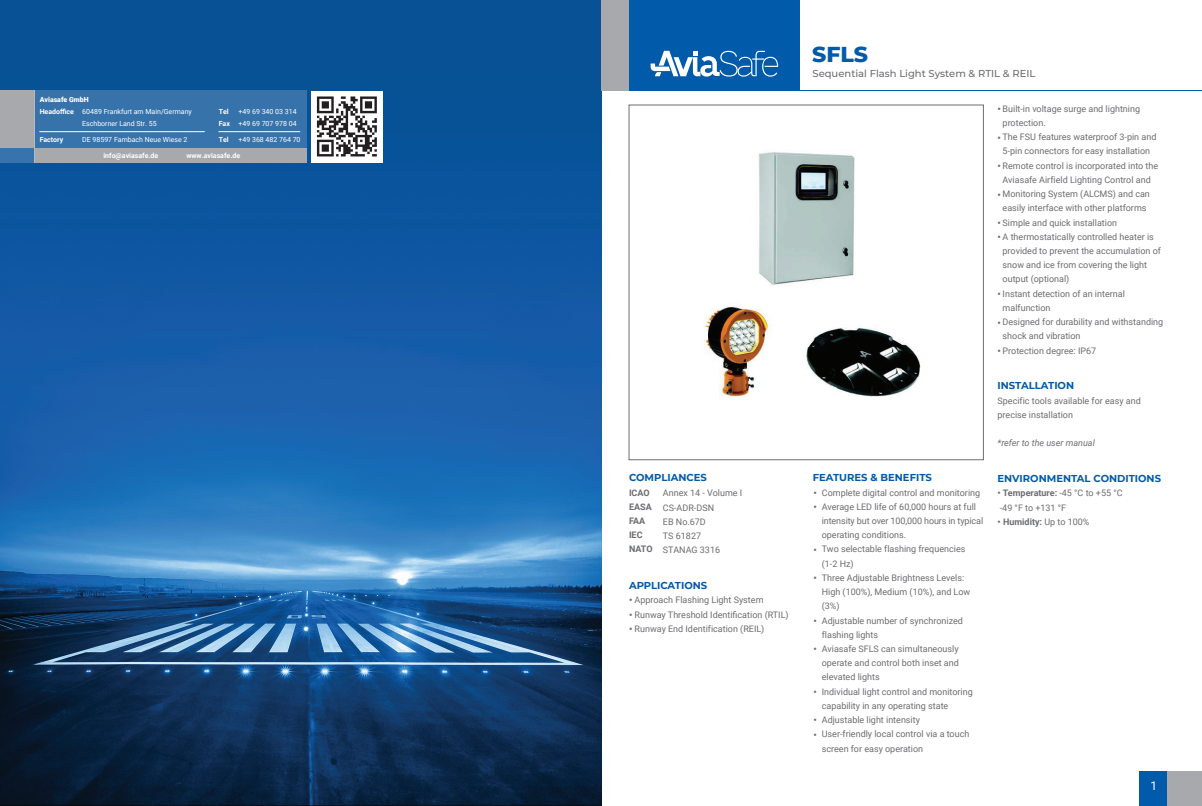
<style>
.page{position:relative;width:1202px;height:806px;background:#fff}
.page>*{position:absolute;margin:0;border:0;box-sizing:border-box;transform-origin:0 0}
.t1{font:800 22px "Montserrat";color:#015aaa}
.t2{font:12px "Roboto";color:#fff}
.t3{font:700 10px "Montserrat";color:#015aaa}
.t4{font:500 10px "Montserrat";color:#6c6d70}
.t5{font:9px/14.2px "Roboto";color:#6c6d70}
.t6{font:700 9px/14.2px "Roboto";color:#6c6d70}
.t7{font:italic 9px "Roboto";color:#6c6d70}
.t8{font:900 9px/14.2px "Roboto";color:#6c6d70}
.t9{font:7px/12px "Roboto";color:#fff}
.t10{font:700 7px/12px "Roboto";color:#fff}
.t11{font:900 7px "Roboto";color:#fff}
.s1{font-weight:900}
.s2{font-weight:700}
.s3{font-weight:400}
</style>
<div class="page">
<img style="left:0;top:0;width:601px;height:805px">
<div style="left:0;top:91px;width:34px;height:57px;background:#a8a9ad"></div>
<div style="left:34px;top:91px;width:272px;height:57px;background:#3773ab"></div>
<div style="left:34px;top:148px;width:272px;height:14px;background:#a8a9ad"></div>
<div style="left:0;top:148px;width:34px;height:14px;background:#3774ad"></div>
<div style="left:311px;top:91px;width:72px;height:71px;background:#fff"></div>
<svg style="left:317px;top:96px;width:60px;height:60px"></svg>
<hr style="left:40px;top:131px;width:164px;height:1px;background:#fff">
<hr style="left:219px;top:131px;width:81px;height:1px;background:#fff">
<div style="left:1140px;top:771px;width:28px;height:34px;background:#015aaa"></div>
<div style="left:1168px;top:771px;width:34px;height:34px;background:#a8a9ad"></div>
<img style="left:704px;top:152px;width:217px;height:245px">
<div style="left:601px;top:0;width:29px;height:91px;background:#a8a9ad"></div>
<div style="left:629px;top:0;width:170px;height:91px;background:#015aaa"></div>
<hr style="left:629px;top:90px;width:573px;height:1px;background:#015aaa">
<svg style="left:651px;top:51px;width:127px;height:26px"></svg>
<p class="t11" style="left:40px;top:94px;width:51px">Aviasafe GmbH</p>
<p class="t10" style="left:40px;top:105px;width:36px">Headoffice</p>
<p class="t10" style="left:219px;top:105px;width:13px">Tel<br>Fax</p>
<p class="t9" style="left:239px;top:105px;width:60px">+49 69 340 03 314 +49 69 707 978 04</p>
<p class="t10" style="left:40px;top:134px;width:25px">Factory</p>
<p class="t9" style="left:82px;top:134px;width:107px">DE 98597 Fambach Neue Wiese 2</p>
<p class="t10" style="left:219px;top:134px;width:11px">Tel</p>
<p class="t9" style="left:239px;top:134px;width:64px">+49 368 482 764 70</p>
<p class="t10" style="left:103px;top:149px;width:56px">info@aviasafe.de</p>
<p class="t10" style="left:186px;top:149px;width:55px">www.aviasafe.de</p>
<p class="t9" style="left:82px;top:105px;width:111px">60489 Frankfurt am Main/Germany<br>Eschborner Land Str. 55</p>
<h1 class="t1" style="left:812px;top:38px;width:57px">SFLS</h1>
<p class="t4" style="left:812px;top:66px;width:224px">Sequential Flash Light System &amp; RTIL &amp; REIL</p>
<p class="t3" style="left:629px;top:470px;width:79px">COMPLIANCES</p>
<p class="t6" style="left:629px;top:484px;width:25px">ICAO<br>EASA<br>FAA<br>IEC<br>NATO</p>
<p class="t3" style="left:629px;top:578px;width:80px">APPLICATIONS</p>
<p class="t5" style="left:629px;top:592px;width:136px"><span class="s1">•</span> Approach Flashing Light System</p>
<p class="t5" style="left:629px;top:606px;width:161px"><span class="s1">•</span> Runway Threshold Identification (RTIL)</p>
<p class="t5" style="left:629px;top:620px;width:137px"><span class="s1">•</span> Runway End Identification (REIL)</p>
<p class="t3" style="left:813px;top:470px;width:121px">FEATURES &amp; BENEFITS</p>
<p class="t5" style="left:663px;top:485px;width:81px">Annex 14 - Volume I<br>CS-ADR-DSN<br>EB No.67D<br>TS 61827<br>STANAG 3316</p>
<p class="t5" style="left:822px;top:484px;width:163px">Complete digital control and monitoring<br>Average LED life of 60,000 hours at full intensity but over 100,000 hours in typical operating conditions.<br>Two selectable flashing frequencies (1-2 Hz)<br>Three Adjustable Brightness Levels:<br>High (100%), Medium (10%), and Low (3%)<br>Adjustable number of synchronized flashing lights<br>Aviasafe SFLS can simultaneously operate and control both inset and elevated lights<br>Individual light control and monitoring capability in any operating state<br>Adjustable light intensity<br>User-friendly local control via a touch screen for easy operation</p>
<p class="t8" style="left:814px;top:485px;width:5px">• •</p>
<p class="t8" style="left:814px;top:542px;width:5px">•</p>
<p class="t8" style="left:814px;top:570px;width:5px">•</p>
<p class="t8" style="left:814px;top:613px;width:5px">•</p>
<p class="t8" style="left:814px;top:641px;width:5px">•</p>
<p class="t8" style="left:814px;top:684px;width:5px">•</p>
<p class="t8" style="left:814px;top:712px;width:5px">• •</p>
<p class="t5" style="left:1003px;top:101px;width:139px;text-indent:-5px"><span class="s1">•</span> Built-in voltage surge and lightning protection.</p>
<p class="t5" style="left:997px;top:129px;width:160px;text-align:center"><span class="s1">•</span> The FSU features waterproof 3-pin and<br>5-pin connectors for easy installation</p>
<p class="t5" style="left:997px;top:158px;width:162px;text-align:center"><span class="s1">•</span> Remote control is incorporated into the<br>Aviasafe Airfield Lighting Control and</p>
<p class="t5" style="left:997px;top:186px;width:154px;text-align:center"><span class="s1">•</span> Monitoring System (ALCMS) and can easily interface with other platforms</p>
<p class="t5" style="left:997px;top:215px;width:121px"><span class="s1">•</span> Simple and quick installation</p>
<p class="t5" style="left:1003px;top:229px;width:160px;text-indent:-5px"><span class="s1">•</span> A thermostatically controlled heater is provided to prevent the accumulation of snow and ice from covering the light output (optional)</p>
<p class="t5" style="left:1003px;top:286px;width:124px;text-indent:-5px"><span class="s1">•</span> Instant detection of an internal malfunction</p>
<p class="t5" style="left:1003px;top:314px;width:162px;text-indent:-5px"><span class="s1">•</span> Designed for durability and withstanding shock and vibration</p>
<p class="t5" style="left:997px;top:342px;width:100px"><span class="s1">•</span> Protection degree: IP67</p>
<p class="t3" style="left:997px;top:378px;width:78px">INSTALLATION</p>
<p class="t5" style="left:997px;top:392px;width:145px">Specific tools available for easy and precise installation</p>
<p class="t7" style="left:997px;top:436px;width:99px">*refer to the user manual</p>
<p class="t3" style="left:997px;top:471px;width:165px">ENVIRONMENTAL CONDITIONS</p>
<p class="t5" style="left:997px;top:485px;width:127px"><span class="s2">• Temperature:</span> -45 °C to +55 °C -49 °F to +131 °F</p>
<p class="t6" style="left:997px;top:514px;width:93px">• Humidity: <span class="s3">Up to 100%</span></p>
<h2 class="t2" style="left:1150px;top:776px;width:8px">1</h2>
</div>
